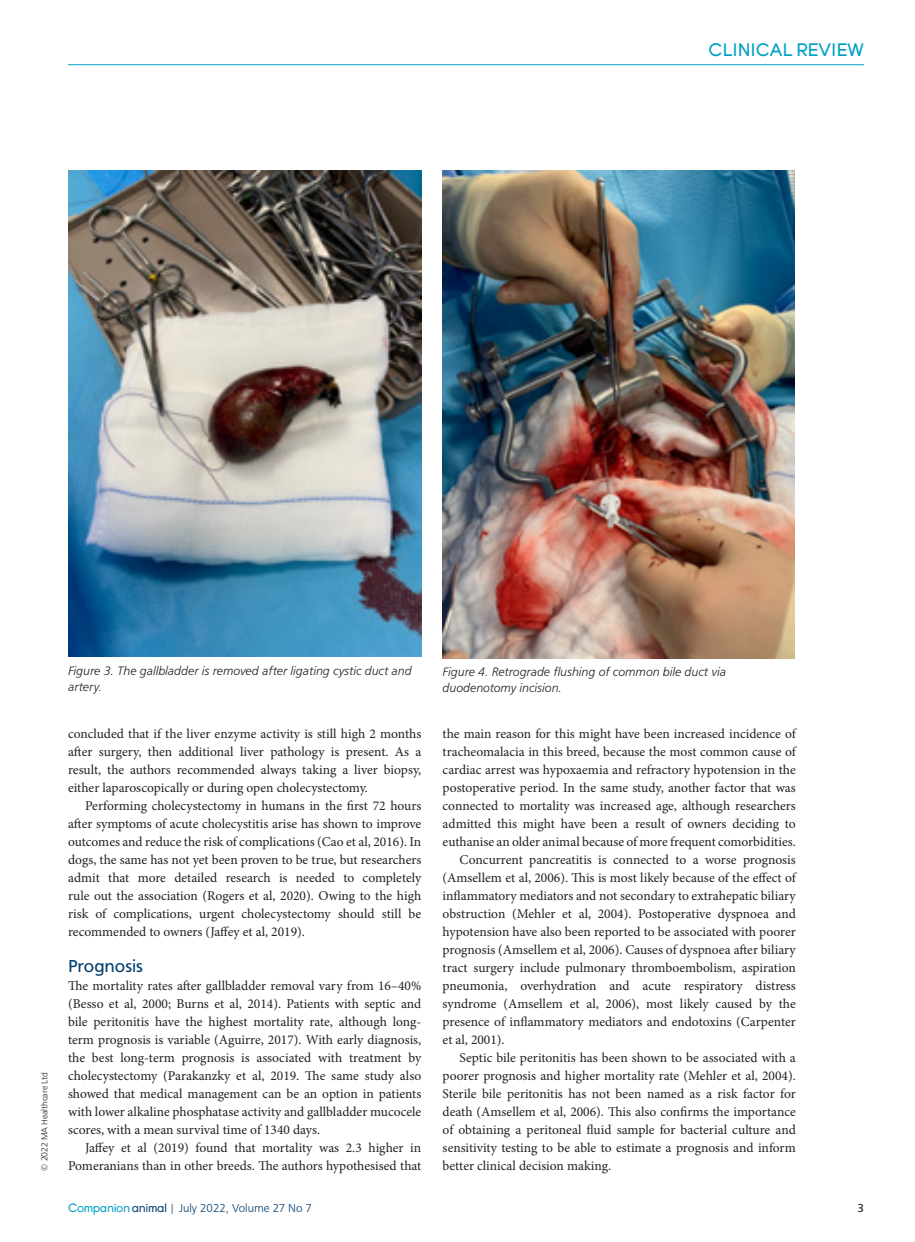
<style>
.page{position:relative;width:915px;height:1242px;background:#fff}
.page>*{position:absolute;margin:0;border:0;box-sizing:border-box;transform-origin:0 0}
.t1{font:18px "Young";color:#00a0c4}
.head_A{font:18px "Frutus T";color:#044072}
.body_text{font:13.5px/18px "Minion Pro";color:#231f20;text-align:justify}
.body_no_indent{font:13.5px/18px "Minion Pro";color:#231f20;text-align:justify}
.t2{font:italic 300 12.75px/15.3px "Frutus T";color:#231f20}
.t3{font:300 12px "Frutus T";color:#044072}
.t4{font:12px "Frutus T";color:#231f20}
.t5{font:300 9px "Frutus T";letter-spacing:-.01em;color:#231f20}
.s1{font-family:"Young";font-weight:400;color:#00a0c4}
.s2{font-family:"Young";font-weight:400}
.s3{font-weight:400;color:#7185aa}
</style>
<div class="page">
<hr style="left:68px;top:64px;width:795px;height:1px;background:#00a0c4">
<img style="left:442px;top:170px;width:352px;height:488px">
<img style="left:68px;top:170px;width:353px;height:487px">
<h1 class="t1" style="left:708px;top:40px;width:157px">Clinical review</h1>
<p class="t5" style="left:39px;top:1170px;width:100px;rotate:-90deg">© 2022 MA Healthcare Ltd</p>
<p class="t2" style="left:68px;top:663px;width:345px">Figure 3. The gallbladder is removed after ligating cystic duct and artery.</p>
<p class="body_text" style="left:68px;top:725px;width:354px">concluded that if the liver enzyme activity is still high 2 months after surgery, then additional liver pathology is present. As a result, the authors recommended always taking a liver biopsy, either laparoscopically or during open cholecystectomy.</p>
<p class="body_text" style="left:68px;top:797px;width:354px;text-indent:17px">Performing cholecystectomy in humans in the first 72 hours after symptoms of acute cholecystitis arise has shown to improve outcomes and reduce the risk of complications (Cao et al, 2016). In dogs, the same has not yet been proven to be true, but researchers admit that more detailed research is needed to completely rule out the association (Rogers et al, 2020). Owing to the high risk of complications, urgent cholecystectomy should still be recommended to owners (Jaffey et al, 2019).</p>
<p class="head_A" style="left:68px;top:956px;width:76px">Prognosis</p>
<p class="body_no_indent" style="left:68px;top:977px;width:354px">The mortality rates after gallbladder removal vary from 16–40% (Besso et al, 2000; Burns et al, 2014). Patients with septic and bile peritonitis have the highest mortality rate, although long&shy;term prognosis is variable (Aguirre, 2017). With early diagnosis, the best long-term prognosis is associated with treatment by cholecystectomy (Parakanzky et al, 2019. The same study also showed that medical management can be an option in patients with lower alkaline phosphatase activity and gallbladder mucocele scores, with a mean survival time of 1340 days.</p>
<p class="body_text" style="left:68px;top:1139px;width:354px;text-align:right">Jaffey et al (2019) found that mortality was 2.3 higher in<br>Pomeranians than in other breeds. The authors hypothesised that</p>
<p class="t2" style="left:442px;top:664px;width:285px">Figure 4. Retrograde flushing of common bile duct via duodenotomy incision.</p>
<p class="body_text" style="left:442px;top:725px;width:354px">the main reason for this might have been increased incidence of tracheomalacia in this breed, because the most common cause of cardiac arrest was hypoxaemia and refractory hypotension in the postoperative period. In the same study, another factor that was connected to mortality was increased age, although researchers admitted this might have been a result of owners deciding to euthanise an older animal because of more frequent comorbidities.</p>
<p class="body_text" style="left:442px;top:851px;width:354px;text-indent:17px">Concurrent pancreatitis is connected to a worse prognosis (Amsellem et al, 2006). This is most likely because of the effect of inflammatory mediators and not secondary to extrahepatic biliary obstruction (Mehler et al, 2004). Postoperative dyspnoea and hypotension have also been reported to be associated with poorer prognosis (Amsellem et al, 2006). Causes of dyspnoea after biliary tract surgery include pulmonary thromboembolism, aspiration pneumonia, overhydration and acute respiratory distress syndrome (Amsellem et al, 2006), most likely caused by the presence of inflammatory mediators and endotoxins (Carpenter et al, 2001).</p>
<p class="body_text" style="left:442px;top:1049px;width:354px;text-indent:17px">Septic bile peritonitis has been shown to be associated with a poorer prognosis and higher mortality rate (Mehler et al, 2004).<br>Sterile bile peritonitis has not been named as a risk factor for death (Amsellem et al, 2006). This also confirms the importance of obtaining a peritoneal fluid sample for bacterial culture and sensitivity testing to be able to estimate a prognosis and inform better clinical decision making.</p>
<p class="t3" style="left:68px;top:1200px;width:245px"><span class="s1">Companion</span> <span class="s2">animal</span> <span class="s3">|</span> July 2022, Volume 27 No 7</p>
<p class="t4" style="left:857px;top:1200px;width:8px">3</p>
</div>
